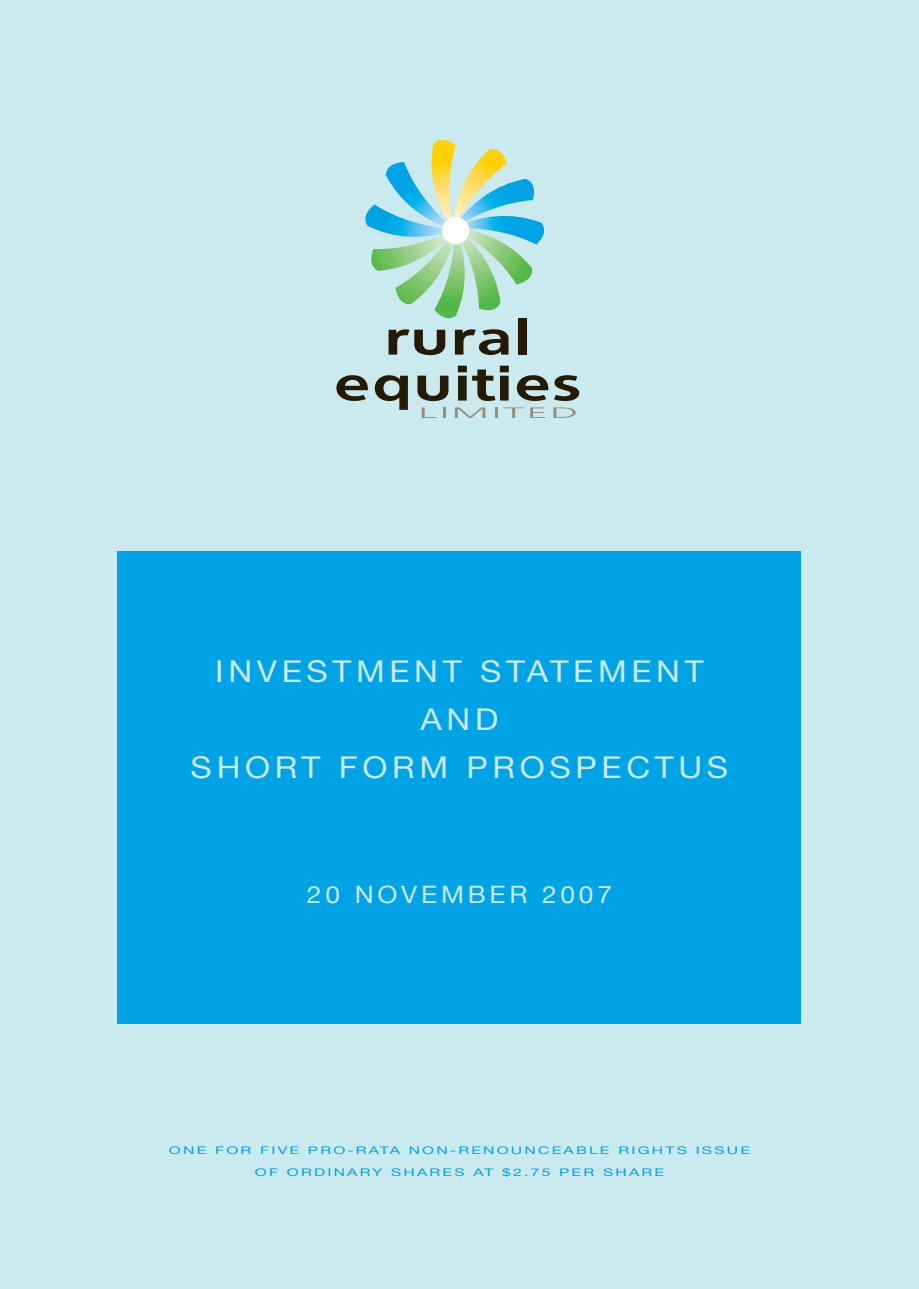
<style>
.page{position:relative;width:919px;height:1289px;background:#fff}
.page>*{position:absolute;margin:0;border:0;box-sizing:border-box;transform-origin:0 0}
.t1{font:30px/48px "Helvetica Neue";letter-spacing:.14em;color:#cbeaef;text-align:center;scale:1.1 1}
.t2{font:24px "Helvetica Neue";letter-spacing:.14em;color:#cbeaef;scale:1.1 1}
.t3{font:10.5px/22px "Helvetica Neue";letter-spacing:.14em;color:#00a3e5;text-align:center;scale:1.5 1}
</style>
<div class="page">
<div style="left:0;top:0;width:918px;height:1288px;background:#cbeaef"></div>
<svg style="left:336px;top:375px;width:32px;height:26px"></svg>
<svg style="left:375px;top:375px;width:33px;height:35px"></svg>
<svg style="left:417px;top:375px;width:31px;height:26px"></svg>
<svg style="left:388px;top:329px;width:57px;height:26px"></svg>
<svg style="left:455px;top:329px;width:53px;height:26px"></svg>
<div style="left:518px;top:318px;width:8px;height:36px;background:#251a05"></div>
<svg style="left:421px;top:407px;width:15px;height:11px"></svg>
<svg style="left:443px;top:407px;width:2px;height:11px"></svg>
<svg style="left:455px;top:365px;width:125px;height:53px"></svg>
<svg style="left:365px;top:140px;width:179px;height:180px"></svg>
<div style="left:442px;top:217px;width:27px;height:27px;background:#fff;border-radius:50%"></div>
<div style="left:118px;top:551px;width:683px;height:473px;background:#00a3e5"></div>
<h1 class="t1" style="left:191px;top:647px;width:490px">INVESTMENT STATEMENT<br>AND<br>SHORT FORM PROSPECTUS</h1>
<h2 class="t2" style="left:307px;top:880px;width:279px">20 NOVEMBER 2007</h2>
<p class="t3" style="left:169px;top:1139px;width:389px">ONE FOR FIVE PRO-RATA NON-RENOUNCEABLE RIGHTS ISSUE<br>OF ORDINARY SHARES AT $2.75 PER SHARE</p>
</div>
